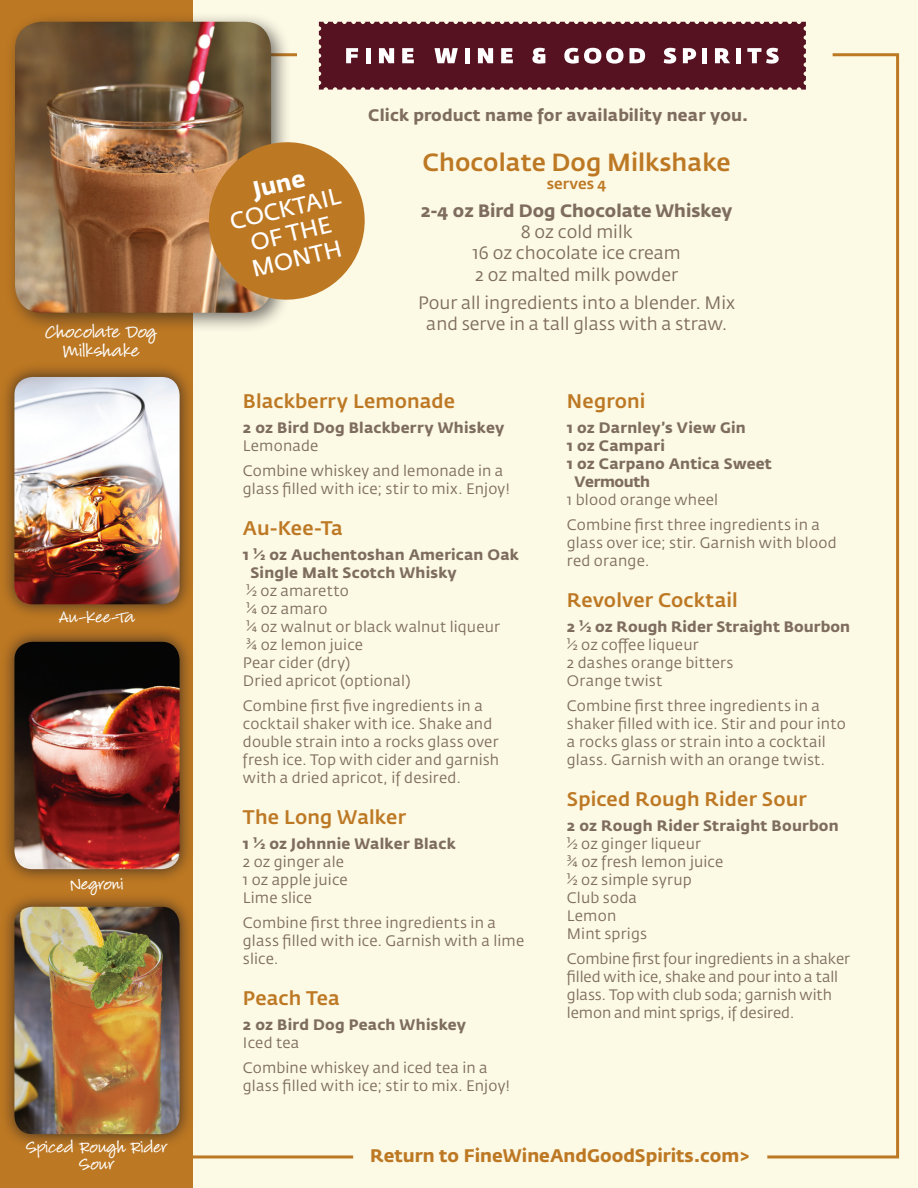
<style>
.page{position:relative;width:918px;height:1188px;background:#fff}
.page>*{position:absolute;margin:0;border:0;box-sizing:border-box;transform-origin:0 0}
.t1{font:500 24.6px "Fedra Sans Std";color:#bd7823}
.t2{font:600 23.25px/25.7px "Fedra Sans Std";color:#fff;text-align:center}
.t3{font:21px/19.5px "Louisiana";letter-spacing:.015em;color:#fff;text-align:center}
.t4{font:500 19.5px "Fedra Sans Std";letter-spacing:.005em;color:#bd7823}
.t5{font:19.5px/16.5px "Louisiana";letter-spacing:.01em;color:#fff;text-align:center}
.t6{font:700 18px "Fedra Sans Std";color:#bd7823}
.t7{font:17.7px/21.3px "Fedra Sans Std";color:#7e6d5f;text-align:center}
.t8{font:700 16.5px "Fedra Sans Std";letter-spacing:.01em;color:#7e6d5f}
.t9{font:15px/18px "Fedra Sans Std";letter-spacing:.01em;color:#7e6d5f}
.t10{font:700 15px/18px "Fedra Sans Std";letter-spacing:.015em;color:#7e6d5f}
.t11{font:15px/18px "Fedra Sans Std";letter-spacing:-.01em;color:#7e6d5f}
.t12{font:700 15px "Fedra Sans Std";letter-spacing:-.025em;color:#7e6d5f}
.t13{font:500 15px "Fedra Sans Std";color:#bd7823}
.s1{font-weight:700}
.s2{font-weight:400}
</style>
<div class="page">
<div style="left:0;top:0;width:193px;height:1188px;background:#bd7823"></div>
<div style="left:193px;top:0;width:725px;height:1188px;background:#fcf9e5"></div>
<div style="left:0;top:892px;width:194px;height:257px;background:#231f20;opacity:.75"></div>
<img style="left:14px;top:907px;width:166px;height:227px">
<div style="left:0;top:627px;width:194px;height:257px;background:#231f20;opacity:.75"></div>
<img style="left:14px;top:642px;width:166px;height:227px">
<svg style="left:767px;top:53px;width:133px;height:1106px"></svg>
<div style="left:0;top:362px;width:194px;height:257px;background:#231f20;opacity:.75"></div>
<img style="left:14px;top:377px;width:166px;height:227px">
<div style="left:5px;top:11px;width:286px;height:322px;background:#231f20;opacity:.62"></div>
<img style="left:15px;top:22px;width:256px;height:291px">
<svg style="left:201px;top:134px;width:164px;height:174px;background:#c48d4a"></svg>
<svg style="left:319px;top:22px;width:487px;height:68px;background:#6a2d3b"></svg>
<p class="t3" style="left:46px;top:324px;width:113px">Chocolate Dog<br>Milkshake</p>
<p class="t5" style="left:59px;top:611px;width:78px">Au-Kee-Ta</p>
<p class="t5" style="left:71px;top:878px;width:55px">Negroni</p>
<p class="t5" style="left:27px;top:1141px;width:142px">Spiced Rough Rider<br>Sour</p>
<p class="t2" style="left:221px;top:185px;width:114px;rotate:-14deg"><span class="s1">June<br></span>COCKTAIL</p>
<p class="t2" style="left:248px;top:231px;width:84px;rotate:-14deg">OF THE</p>
<p class="t2" style="left:249px;top:257px;width:93px;rotate:-14deg">MONTH</p>
<p class="t8" style="left:368px;top:104px;width:382px">Click product name for availability near you.</p>
<p class="t1" style="left:423px;top:147px;width:310px">Chocolate Dog Milkshake</p>
<p class="t13" style="left:547px;top:174px;width:61px">serves 4</p>
<p class="t7" style="left:421px;top:200px;width:313px"><span class="s1">2-4 oz Bird Dog Chocolate Whiskey<br></span>8 oz cold milk<br>16 oz chocolate ice cream<br>2 oz malted milk powder</p>
<p class="t7" style="left:418px;top:292px;width:318px">Pour all ingredients into a blender. Mix and serve in a tall glass with a straw.</p>
<p class="t4" style="left:243px;top:389px;width:214px">Blackberry Lemonade</p>
<p class="t10" style="left:243px;top:419px;width:263px">2 oz Bird Dog Blackberry Whiskey<br><span class="s2">Lemonade</span></p>
<p class="t9" style="left:243px;top:462px;width:268px">Combine whiskey and lemonade in a glass filled with ice; stir to mix. Enjoy!</p>
<p class="t4" style="left:243px;top:516px;width:102px">Au-Kee-Ta</p>
<p class="t10" style="left:243px;top:546px;width:277px">1 ½ oz Auchentoshan American Oak</p>
<p class="t10" style="left:250px;top:564px;width:208px">Single Malt Scotch Whisky</p>
<p class="t9" style="left:246px;top:582px;width:104px">½ oz amaretto</p>
<p class="t9" style="left:246px;top:600px;width:83px">¼ oz amaro</p>
<p class="t9" style="left:246px;top:618px;width:255px">¼ oz walnut or black walnut liqueur</p>
<p class="t9" style="left:246px;top:636px;width:118px">¾ oz lemon juice</p>
<p class="t9" style="left:243px;top:654px;width:109px">Pear cider (dry)</p>
<p class="t9" style="left:243px;top:672px;width:169px">Dried apricot (optional)</p>
<p class="t9" style="left:243px;top:697px;width:258px">Combine first five ingredients in a cocktail shaker with ice. Shake and double strain into a rocks glass over fresh ice. Top with cider and garnish with a dried apricot, if desired.</p>
<p class="t4" style="left:243px;top:805px;width:164px">The Long Walker</p>
<p class="t10" style="left:243px;top:835px;width:214px">1 ½ oz Johnnie Walker Black<br><span class="s2">2 oz ginger ale</span></p>
<p class="t9" style="left:243px;top:871px;width:106px">1 oz apple juice</p>
<p class="t9" style="left:243px;top:889px;width:71px">Lime slice</p>
<p class="t9" style="left:243px;top:914px;width:283px">Combine first three ingredients in a glass filled with ice. Garnish with a lime slice.</p>
<p class="t4" style="left:243px;top:986px;width:98px">Peach Tea</p>
<p class="t10" style="left:243px;top:1015px;width:225px">2 oz Bird Dog Peach Whiskey<br><span class="s2">Iced tea</span></p>
<p class="t9" style="left:243px;top:1058px;width:268px">Combine whiskey and iced tea in a glass filled with ice; stir to mix. Enjoy!</p>
<p class="t4" style="left:567px;top:389px;width:80px">Negroni</p>
<p class="t10" style="left:567px;top:419px;width:180px">1 oz Darnley’s View Gin</p>
<p class="t10" style="left:567px;top:437px;width:100px">1 oz Campari</p>
<p class="t10" style="left:567px;top:455px;width:206px">1 oz Carpano Antica Sweet</p>
<p class="t12" style="left:574px;top:472px;width:77px">Vermouth</p>
<p class="t9" style="left:567px;top:491px;width:153px">1 blood orange wheel</p>
<p class="t9" style="left:567px;top:516px;width:271px">Combine first three ingredients in a glass over ice; stir. Garnish with blood red orange.</p>
<p class="t4" style="left:567px;top:588px;width:172px">Revolver Cocktail</p>
<p class="t9" style="left:567px;top:618px;width:285px"><span class="s1">2 ½ oz Rough Rider Straight Bourbon </span>½ oz coffee liqueur<br>2 dashes orange bitters<br>Orange twist</p>
<p class="t9" style="left:567px;top:697px;width:280px">Combine first three ingredients in a shaker filled with ice. Stir and pour into a rocks glass or strain into a cocktail glass. Garnish with an orange twist.</p>
<p class="t4" style="left:567px;top:787px;width:241px">Spiced Rough Rider Sour</p>
<p class="t9" style="left:567px;top:817px;width:273px"><span class="s1">2 oz Rough Rider Straight Bourbon </span>½ oz ginger liqueur<br>¾ oz fresh lemon juice<br>½ oz simple syrup<br>Club soda<br>Lemon<br>Mint sprigs</p>
<p class="t11" style="left:567px;top:950px;width:284px">Combine first four ingredients in a shaker filled with ice, shake and pour into a tall glass. Top with club soda; garnish with lemon and mint sprigs, if desired.</p>
<p class="t6" style="left:370px;top:1144px;width:381px">Return to FineWineAndGoodSpirits.com&gt;</p>
</div>
